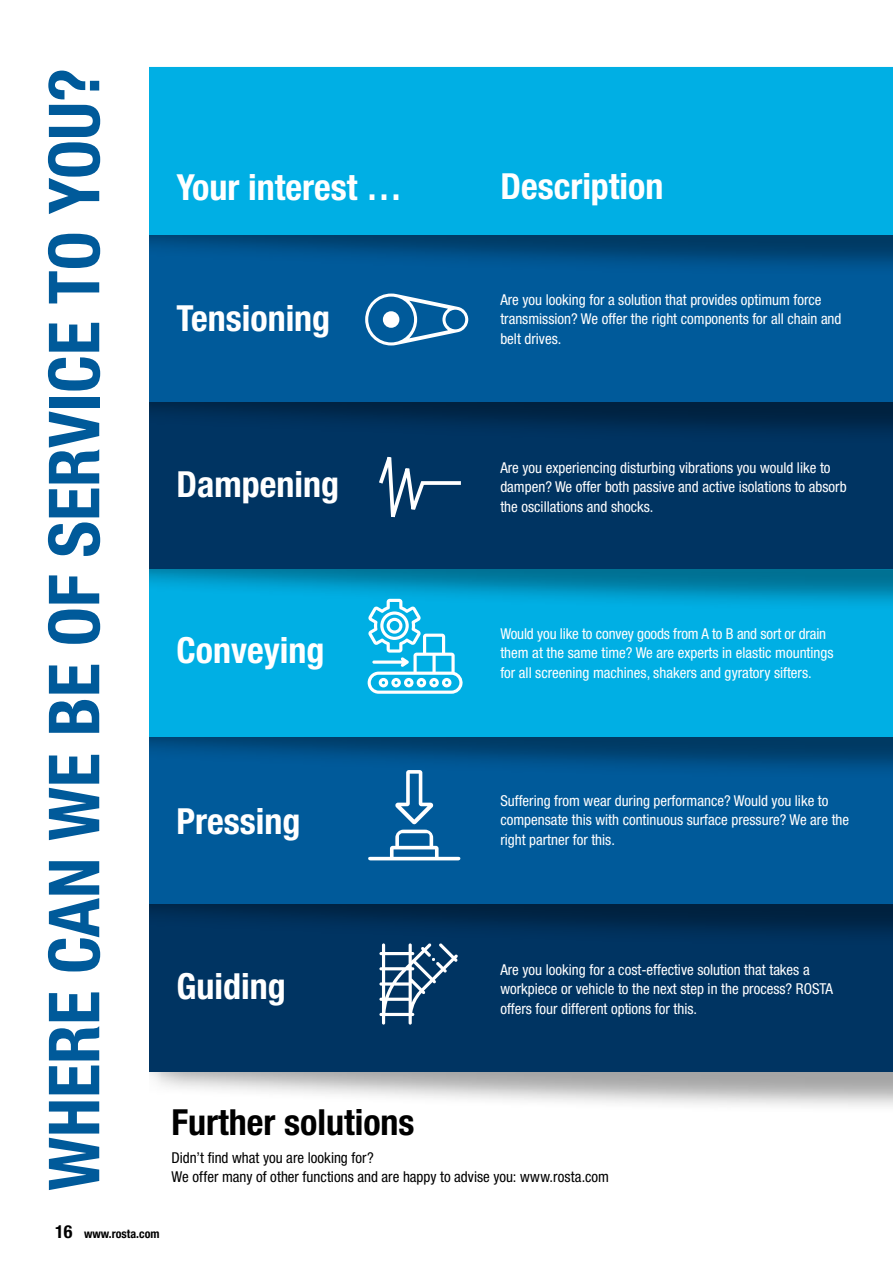
<style>
.page{position:relative;width:893px;height:1263px;background:#fff}
.page>*{position:absolute;margin:0;border:0;box-sizing:border-box;transform-origin:0 0}
.t1{font:700 condensed 70.5px "Helvetica Neue LT Pro";color:#005a9a}
.t2{font:700 condensed 36px "Helvetica Neue LT Pro";color:#fff}
.t3{font:700 condensed 36px "Helvetica Neue LT Pro";color:#000}
.t4{font:condensed 15px/19.5px "Helvetica Neue LT Pro";color:#fff}
.t5{font:condensed 15px/19.5px "Helvetica Neue LT Pro";color:#000}
.t6{font:700 condensed 12px "Helvetica Neue LT Pro";color:#000}
.s1{font-size:18px}
</style>
<div class="page">
<div style="left:5px;top:909px;width:888px;height:205px;background:#000;opacity:.36"></div>
<svg style="left:149px;top:1071px;width:40px;height:43px"></svg>
<div style="left:89px;top:1061px;width:72px;height:40px;background:#fff"></div>
<div style="left:0;top:904px;width:893px;height:167px;background:#003462"></div>
<div style="left:5px;top:742px;width:888px;height:205px;background:#000;opacity:.36"></div>
<div style="left:0;top:737px;width:893px;height:167px;background:#005a9a"></div>
<div style="left:5px;top:575px;width:888px;height:204px;background:#000;opacity:.36"></div>
<div style="left:0;top:569px;width:893px;height:168px;background:#00afe4"></div>
<div style="left:5px;top:407px;width:888px;height:205px;background:#000;opacity:.36"></div>
<div style="left:0;top:402px;width:893px;height:167px;background:#003462"></div>
<div style="left:5px;top:240px;width:888px;height:204px;background:#000;opacity:.36"></div>
<div style="left:0;top:234px;width:893px;height:168px;background:#005a9a"></div>
<div style="left:5px;top:72px;width:888px;height:205px;background:#000;opacity:.36"></div>
<div style="left:0;top:67px;width:893px;height:167px;background:#00afe4"></div>
<div style="left:0;top:60px;width:149px;height:1154px;background:#fff"></div>
<svg style="left:365px;top:294px;width:103px;height:51px"></svg>
<div style="left:385px;top:313px;width:13px;height:13px;background:#fff;border-radius:50%"></div>
<div style="left:383px;top:311px;width:16px;height:17px;border:3px solid #fff;border-radius:50%"></div>
<svg style="left:376px;top:438px;width:89px;height:80px"></svg>
<svg style="left:368px;top:599px;width:95px;height:95px"></svg>
<svg style="left:379px;top:943px;width:79px;height:81px"></svg>
<svg style="left:368px;top:830px;width:92px;height:30px"></svg>
<svg style="left:395px;top:770px;width:38px;height:54px"></svg>
<h1 class="t1" style="left:32px;top:1191px;width:1124px;rotate:-90deg">WHERE CAN WE BE OF SERVICE TO YOU?</h1>
<h2 class="t2" style="left:176px;top:165px;width:227px">Your interest …</h2>
<h2 class="t2" style="left:176px;top:297px;width:155px">Tensioning</h2>
<h2 class="t2" style="left:176px;top:462px;width:164px">Dampening</h2>
<h2 class="t2" style="left:176px;top:629px;width:149px">Conveying</h2>
<h2 class="t2" style="left:176px;top:799px;width:125px">Pressing</h2>
<h2 class="t2" style="left:176px;top:964px;width:111px">Guiding</h2>
<h2 class="t2" style="left:500px;top:164px;width:165px">Description</h2>
<p class="t4" style="left:500px;top:290px;width:343px">Are you looking for a solution that provides optimum force transmission? We offer the right components for all chain and belt drives.</p>
<p class="t4" style="left:500px;top:457px;width:348px">Are you experiencing disturbing vibrations you would like to dampen? We offer both passive and active isolations to absorb the oscillations and shocks.</p>
<p class="t4" style="left:500px;top:623px;width:335px">Would you like to convey goods from A to B and sort or drain them at the same time? We are experts in elastic mountings for all screening machines, shakers and gyratory sifters.</p>
<p class="t4" style="left:500px;top:791px;width:350px">Suffering from wear during performance? Would you like to compensate this with continuous surface pressure? We are the right partner for this.</p>
<p class="t4" style="left:500px;top:959px;width:334px">Are you looking for a cost-effective solution that takes a workpiece or vehicle to the next step in the process? ROSTA offers four different options for this.</p>
<h2 class="t3" style="left:171px;top:1100px;width:245px">Further solutions</h2>
<p class="t5" style="left:171px;top:1147px;width:439px">Didn’t find what you are looking for?<br>We offer many of other functions and are happy to advise you: www.rosta.com</p>
<p class="t6" style="left:55px;top:1226px;width:106px"><span class="s1">16</span> www.rosta.com</p>
</div>
